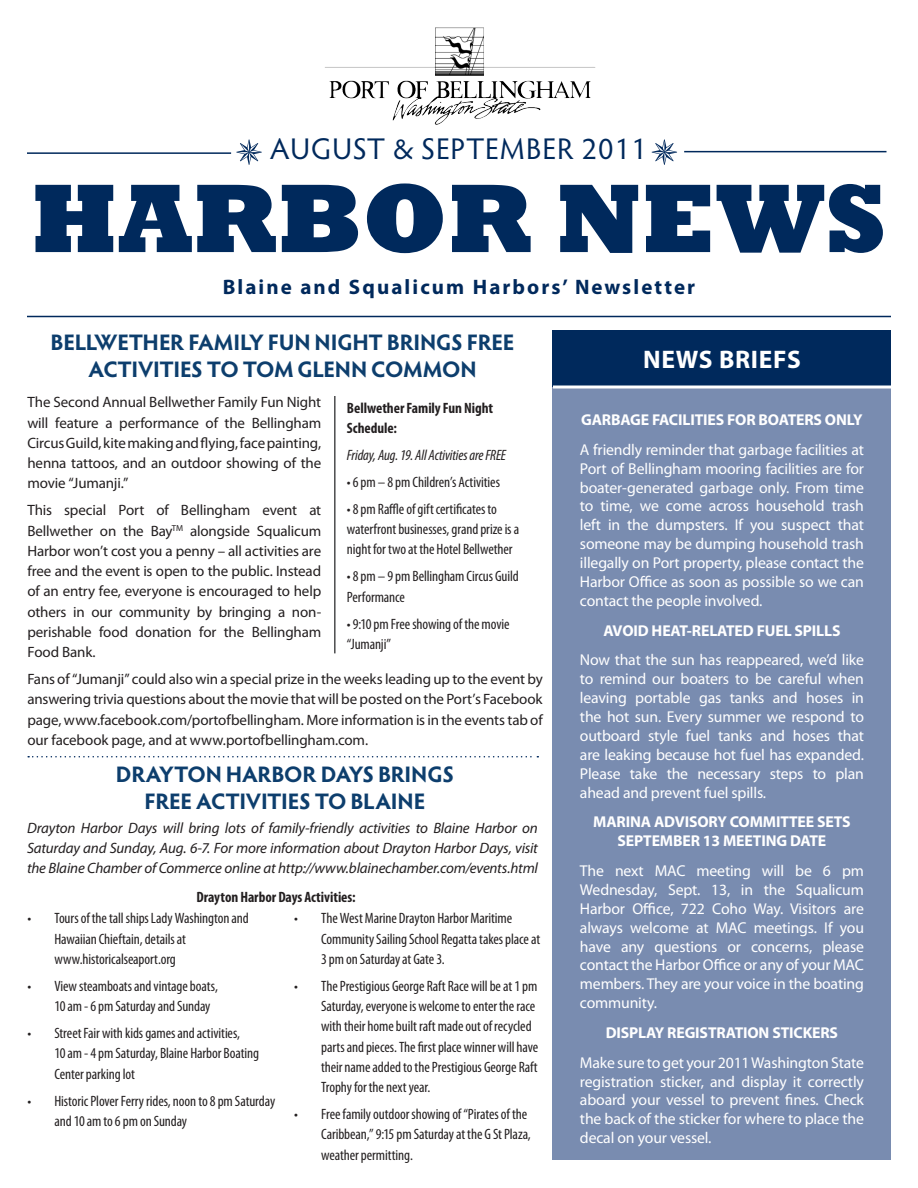
<style>
.page{position:relative;width:918px;height:1188px;background:#fff}
.page>*{position:absolute;margin:0;border:0;box-sizing:border-box;transform-origin:0 0}
.t1{font:800 99px "Rockwell";color:#00295c}
.t2{font:30px "Hypatia Sans Pro";letter-spacing:.03em;color:#00295c}
.Side_Bar_Headline_Wh{font:700 25.5px "Myriad Pro";letter-spacing:.025em;color:#fff}
.Headline_Blue{font:700 22.5px/27px "Hypatia Sans Pro";letter-spacing:-.015em;color:#0d3e6d;text-align:center}
.t3{font:700 21px "Myriad Pro";letter-spacing:.1em;color:#00295c}
.Side_Bar_Text_White{font:15.75px/18.9px "Myriad Pro";letter-spacing:-.01em;color:#fff;text-align:justify}
.Side_Bar_Text_White-2{font:700 15.75px/18.9px "Myriad Pro";letter-spacing:-.01em;color:#fff;text-align:center}
.Body_Text{font:condensed 15px/20.2px "Myriad Pro";letter-spacing:-.005em;color:#231f20}
.Body_Text-2{font:15px/20.2px "Myriad Pro";letter-spacing:-.01em;color:#231f20;text-align:justify}
.Body_Text-3{font:italic 15px/20.2px "Myriad Pro";letter-spacing:-.01em;color:#231f20;text-align:justify}
.Body_Text-4{font:700 condensed 15px/20.2px "Myriad Pro";letter-spacing:-.005em;color:#231f20}
.Body_Text-5{font:italic condensed 15px "Myriad Pro";letter-spacing:-.01em;color:#231f20}
</style>
<div class="page">
<div style="left:553px;top:386px;width:338px;height:774px;background:#798cb0"></div>
<div style="left:553px;top:330px;width:338px;height:57px;background:#00295c"></div>
<img style="left:325px;top:27px;width:270px;height:71px">
<hr style="left:27px;top:152px;width:204px;height:2px;background:#00295c">
<hr style="left:27px;top:316px;width:864px;height:1px;background:#00295c">
<hr style="left:684px;top:151px;width:202px;height:1px;background:#00295c">
<svg style="left:236px;top:139px;width:26px;height:26px"></svg>
<svg style="left:652px;top:139px;width:25px;height:26px"></svg>
<hr style="left:553px;top:386px;width:338px;height:2px;background:#fff">
<svg style="left:28px;top:756px;width:510px;height:2px"></svg>
<hr style="left:334px;top:396px;width:2px;height:257px;background:#4b4c4d">
<p class="t2" style="left:270px;top:129px;width:378px">AUGUST &amp; SEPTEMBER 2011</p>
<p class="t1" style="left:31px;top:162px;width:857px">HARBOR NEWS</p>
<p class="t3" style="left:223px;top:273px;width:474px">Blaine and Squalicum Harbors’ Newsletter</p>
<p class="Headline_Blue" style="left:51px;top:327px;width:465px">BELLWETHER FAMILY FUN NIGHT BRINGS FREE<br>ACTIVITIES TO TOM GLENN COMMON</p>
<p class="Body_Text-2" style="left:27px;top:392px;width:295px">The Second Annual Bellwether Family Fun Night will feature a performance of the Bellingham Circus Guild, kite making and flying, face painting, henna tattoos, and an outdoor showing of the movie “Jumanji.”</p>
<p class="Body_Text-2" style="left:27px;top:500px;width:295px">This special Port of Bellingham event at Bellwether on the Bay<sup>TM</sup> alongside Squalicum Harbor won’t cost you a penny – all activities are free and the event is open to the public. Instead of an entry fee, everyone is encouraged to help others in our community by bringing a non&shy;perishable food donation for the Bellingham Food Bank.</p>
<p class="Body_Text-2" style="left:27px;top:669px;width:517px">Fans of “Jumanji” could also win a special prize in the weeks leading up to the event by answering trivia questions about the movie that will be posted on the Port’s Facebook page, www.facebook.com/portofbellingham. More information is in the events tab of our facebook page, and at www.portofbellingham.com.</p>
<p class="Body_Text-4" style="left:347px;top:397px;width:148px">Bellwether Family Fun Night<br>Schedule:</p>
<p class="Body_Text-5" style="left:347px;top:446px;width:161px">Friday, Aug. 19. All Activities are FREE</p>
<p class="Body_Text" style="left:347px;top:472px;width:155px">•6pm– 8pmChildren’s Activities</p>
<p class="Body_Text" style="left:347px;top:499px;width:174px">•8pmRaffleofgiftcertificatesto waterfrontbusinesses,grandprizeisa night for twoat the Hotel Bellwether</p>
<p class="Body_Text" style="left:347px;top:566px;width:173px">•8pm– 9pmBellinghamCircus Guild<br>Performance</p>
<p class="Body_Text" style="left:347px;top:613px;width:164px">•9:10pmFreeshowingof themovie “Jumanji”</p>
<p class="Headline_Blue" style="left:116px;top:760px;width:340px">DRAYTON HARBOR DAYS BRINGS<br>FREE ACTIVITIES TO BLAINE</p>
<p class="Body_Text-3" style="left:27px;top:818px;width:513px">Drayton Harbor Days will bring lots of family-friendly activities to Blaine Harbor on Saturday and Sunday, Aug. 6-7. For more information about Drayton Harbor Days, visit the Blaine Chamber of Commerce online at http://www.blainechamber.com/events.html</p>
<p class="Body_Text-4" style="left:196px;top:886px;width:161px">Drayton Harbor Days Activities:</p>
<p class="Body_Text" style="left:54px;top:908px;width:196px;text-indent:-27px">• Toursof thetallshipsLadyWashington and<br>Hawaiian Chieftain,detailsat www.historicalseaport.org</p>
<p class="Body_Text" style="left:54px;top:976px;width:165px;text-indent:-27px">• Viewsteamboatsandvintageboats,<br>10am-6pmSaturdayandSunday</p>
<p class="Body_Text" style="left:54px;top:1023px;width:206px;text-indent:-27px">• StreetFairwith kidsgamesandactivities,<br>10am-4pmSaturday, Blaine Harbor Boating<br>Centerparkinglot</p>
<p class="Body_Text" style="left:54px;top:1090px;width:222px;text-indent:-27px">• HistoricPloverFerryrides, noon to8pmSaturday and10amto6pmon Sunday</p>
<p class="Body_Text" style="left:321px;top:908px;width:221px;text-indent:-27px">• TheWestMarine Drayton HarborMaritime<br>CommunitySailingSchool Regattatakesplaceat<br>3pmon Saturdayat Gate3.</p>
<p class="Body_Text" style="left:321px;top:976px;width:219px;text-indent:-27px">• ThePrestigious George Raft Racewillbeat1pm Saturday,everyoneiswelcometoenter therace with their homebuilt raftmadeoutof recycled partsandpieces.The firstplacewinnerwill have their nameaddedtothePrestigious George Raft Trophyfor the nextyear.</p>
<p class="Body_Text" style="left:321px;top:1104px;width:211px;text-indent:-27px">• Freefamilyoutdoorshowingof“Piratesof the<br>Caribbean,”9:15pmSaturdayat the G StPlaza, weatherpermitting.</p>
<p class="Side_Bar_Headline_Wh" style="left:643px;top:343px;width:159px">NEWS BRIEFS</p>
<p class="Side_Bar_Text_White-2" style="left:581px;top:410px;width:283px">GARBAGE FACILITIES FOR BOATERS ONLY</p>
<p class="Side_Bar_Text_White" style="left:580px;top:440px;width:286px">A friendly reminder that garbage facilities at Port of Bellingham mooring facilities are for boater-generated garbage only. From time to time, we come across household trash left in the dumpsters. If you suspect that someone may be dumping household trash illegally on Port property, please contact the Harbor Office as soon as possible so we can contact the people involved.</p>
<p class="Side_Bar_Text_White-2" style="left:603px;top:620px;width:239px">AVOID HEAT-RELATED FUEL SPILLS</p>
<p class="Side_Bar_Text_White" style="left:580px;top:650px;width:286px">Now that the sun has reappeared, we’d like to remind our boaters to be careful when leaving portable gas tanks and hoses in the hot sun. Every summer we respond to outboard style fuel tanks and hoses that are leaking because hot fuel has expanded.<br>Please take the necessary steps to plan ahead and prevent fuel spills.</p>
<p class="Side_Bar_Text_White-2" style="left:593px;top:812px;width:259px">MARINA ADVISORY COMMITTEE SETS<br>SEPTEMBER 13 MEETING DATE</p>
<p class="Side_Bar_Text_White" style="left:580px;top:861px;width:286px">The next MAC meeting will be 6 pm Wednesday, Sept. 13, in the Squalicum Harbor Office, 722 Coho Way. Visitors are always welcome at MAC meetings. If you have any questions or concerns, please contact the Harbor Office or any of your MAC members. They are your voice in the boating community.</p>
<p class="Side_Bar_Text_White-2" style="left:606px;top:1023px;width:234px">DISPLAY REGISTRATION STICKERS</p>
<p class="Side_Bar_Text_White" style="left:580px;top:1053px;width:286px">Make sure to get your 2011 Washington State registration sticker, and display it correctly aboard your vessel to prevent fines. Check the back of the sticker for where to place the decal on your vessel.</p>
</div>
